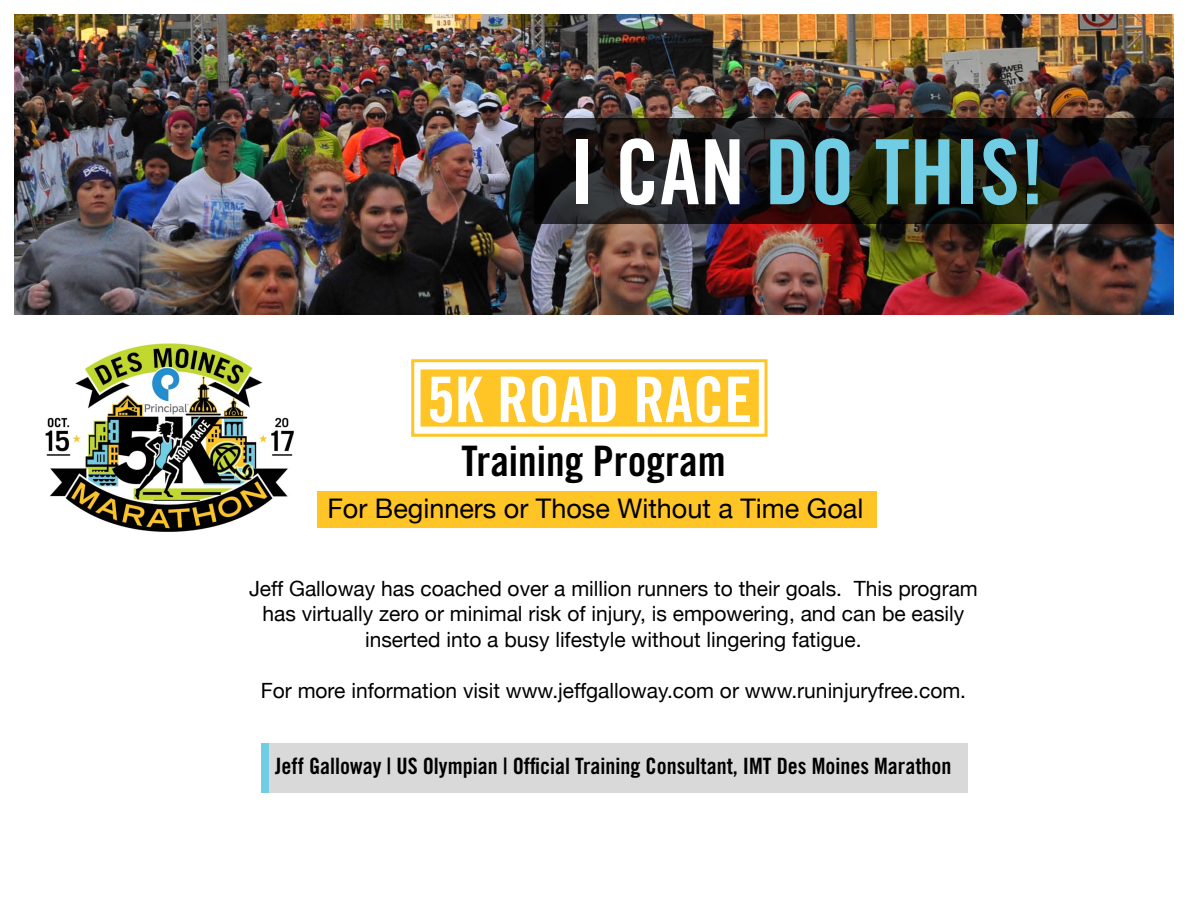
<style>
.page{position:relative;width:1188px;height:918px;background:#fff}
.page>*{position:absolute;margin:0;border:0;box-sizing:border-box;transform-origin:0 0}
.t1{font:90px "Trade Gothic Bold Cond Twenty";color:#70cde3}
.t2{font:63px "Trade Gothic Bold Cond Twenty";color:#fff}
.t3{font:42px "Trade Gothic Bold Cond Twenty";color:#000}
.t4{font:27px "Helvetica Neue";color:#000}
.t5{font:22.5px "Trade Gothic Bold Cond Twenty";color:#000}
.t6{font:21px/25.5px "Helvetica Neue";color:#000;text-align:center}
.s1{color:#fff}
</style>
<div class="page">
<div style="left:268px;top:743px;width:700px;height:50px;background:#d9d9d9"></div>
<img style="left:14px;top:14px;width:1160px;height:300px">
<svg style="left:534px;top:118px;width:640px;height:106px;background:#1d1915"></svg>
<div style="left:421px;top:370px;width:337px;height:56px;background:#ffc425"></div>
<div style="left:421px;top:369px;width:338px;height:58px;border:2px solid #ffc425"></div>
<div style="left:411px;top:359px;width:357px;height:78px;border:3px solid #ffc425"></div>
<div style="left:262px;top:743px;width:7px;height:50px;background:#70cde3"></div>
<img style="left:45px;top:343px;width:273px;height:189px">
<div style="left:318px;top:491px;width:559px;height:37px;background:#ffc425"></div>
<h1 class="t1" style="left:570px;top:117px;width:476px"><span class="s1">I CAN</span> DO THIS!</h1>
<h2 class="t2" style="left:427px;top:361px;width:327px">5K ROAD RACE</h2>
<h3 class="t3" style="left:462px;top:436px;width:266px">Training Program</h3>
<p class="t4" style="left:327px;top:492px;width:538px">For Beginners or Those Without a Time Goal</p>
<p class="t6" style="left:249px;top:575px;width:730px">Jeff Galloway has coached over a million runners to their goals. This program has virtually zero or minimal risk of injury, is empowering, and can be easily inserted into a busy lifestyle without lingering fatigue.</p>
<p class="t6" style="left:261px;top:677px;width:707px">For more information visit www.jeffgalloway.com or www.runinjuryfree.com.</p>
<p class="t5" style="left:275px;top:752px;width:678px">Jeff Galloway | US Olympian | Official Training Consultant, IMT Des Moines Marathon</p>
</div>
